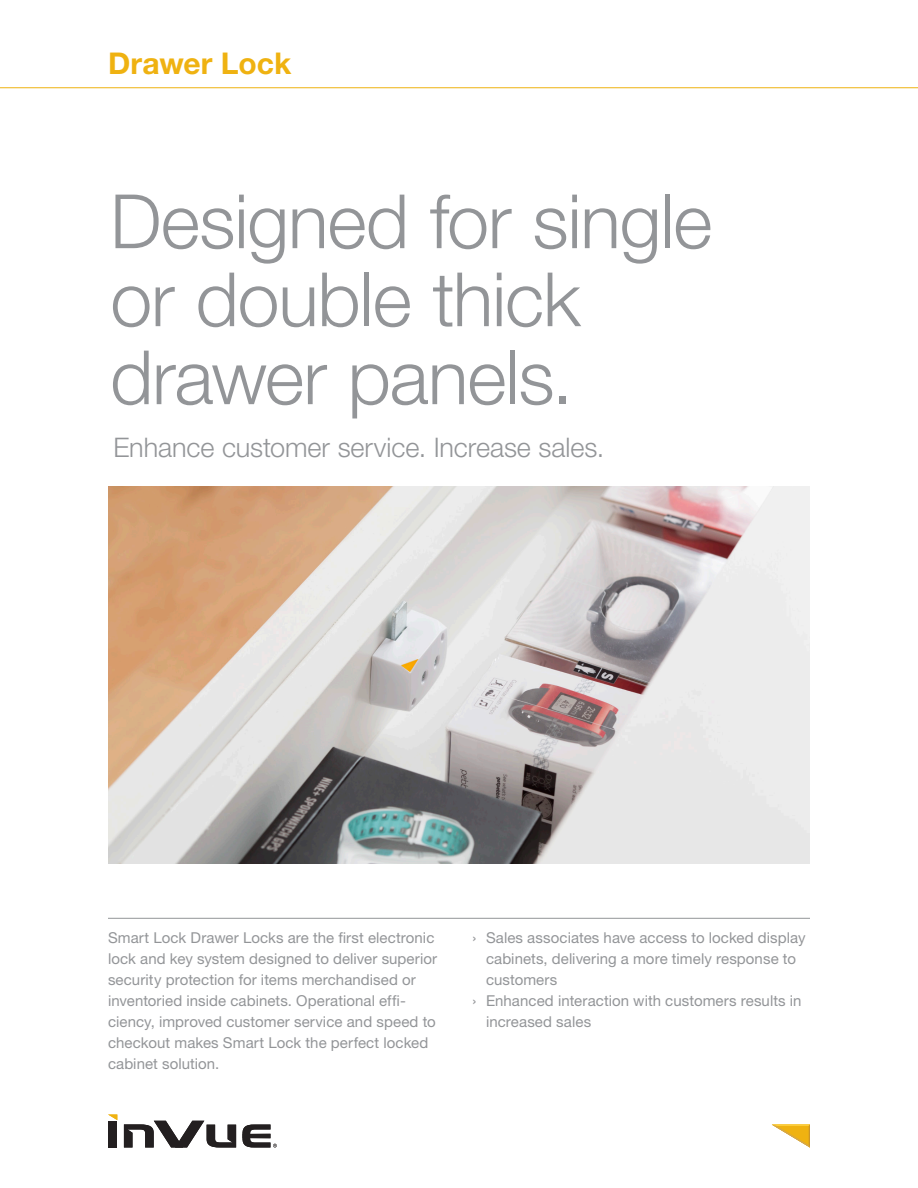
<style>
.page{position:relative;width:918px;height:1188px;background:#fff}
.page>*{position:absolute;margin:0;border:0;box-sizing:border-box;transform-origin:0 0}
.t1{font:300 75px/78px "Helvetica Neue";letter-spacing:-.015em;color:#939598}
.t2{font:700 30px "Helvetica Neue";color:#efb211}
.Subheading{font:300 27px "Helvetica Neue";letter-spacing:-.005em;color:#939598}
.t3{font:15px/21px "Helvetica Neue";letter-spacing:.005em;color:#939598}
</style>
<div class="page">
<hr style="left:0;top:87px;width:918px;height:1px;background:#efb211">
<div style="left:109px;top:1121px;width:8px;height:26px;background:#231f20"></div>
<svg style="left:124px;top:1121px;width:112px;height:26px"></svg>
<svg style="left:109px;top:1115px;width:8px;height:5px"></svg>
<svg style="left:242px;top:1125px;width:35px;height:23px"></svg>
<svg style="left:772px;top:1125px;width:38px;height:23px"></svg>
<hr style="left:108px;top:918px;width:702px;height:1px;background:#939598">
<img style="left:108px;top:486px;width:702px;height:378px">
<h2 class="t2" style="left:108px;top:45px;width:185px">Drawer Lock</h2>
<p class="t1" style="left:110px;top:181px;width:604px">Designed for single or double thick drawer panels.</p>
<p class="Subheading" style="left:114px;top:431px;width:492px">Enhance customer service. Increase sales.</p>
<p class="t3" style="left:108px;top:927px;width:331px">Smart Lock Drawer Locks are the first electronic lock and key system designed to deliver superior security protection for items merchandised or inventoried inside cabinets. Operational effi&shy;ciency, improved customer service and speed to checkout makes Smart Lock the perfect locked cabinet solution.</p>
<p class="t3" style="left:486px;top:927px;width:321px;text-indent:-14px">› Sales associates have access to locked display cabinets, delivering a more timely response to customers</p>
<p class="t3" style="left:486px;top:990px;width:317px;text-indent:-14px">› Enhanced interaction with customers results in increased sales</p>
</div>
